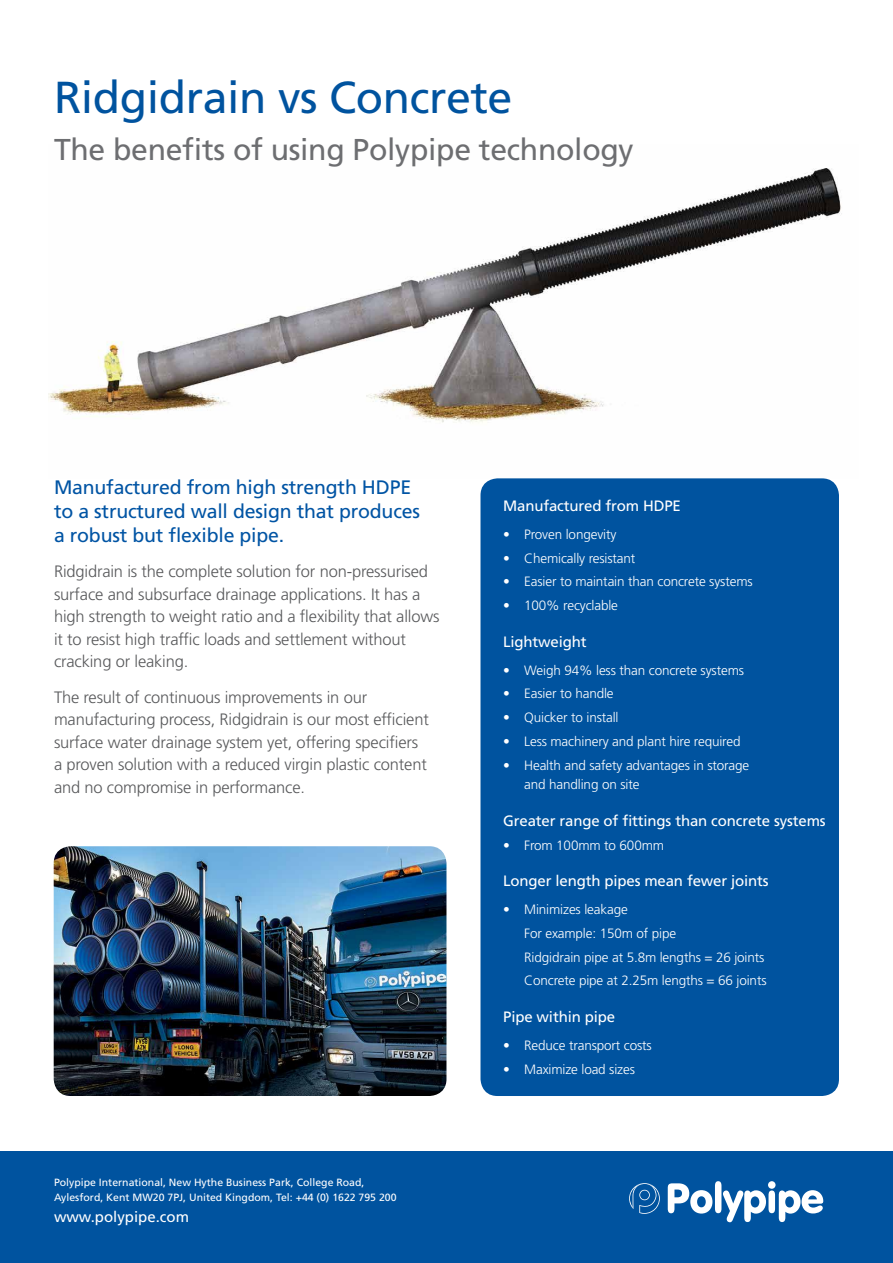
<style>
.page{position:relative;width:893px;height:1263px;background:#fff}
.page>*{position:absolute;margin:0;border:0;box-sizing:border-box;transform-origin:0 0}
.t1{font:44.85px "Frutiger LT Std";letter-spacing:-.01em;color:#00539f}
.t2{font:30.15px "Frutiger LT Std";letter-spacing:-.01em;color:#6d6e71}
.t3{font:19.5px/24px "Frutiger LT Std";letter-spacing:-.01em;color:#0054a4}
.t4{font:300 16.5px/22.5px "Frutiger LT Std";letter-spacing:-.01em;color:#58595b}
.t5{font:15px "Frutiger LT Std";letter-spacing:-.01em;color:#fff}
.t6{font:300 13.5px/23.7px "Frutiger LT Std";letter-spacing:-.01em;color:#fff}
.t7{font:10.5px/15px "Frutiger LT Std";color:#fff}
</style>
<div class="page">
<img style="left:48px;top:168px;width:794px;height:255px">
<div style="left:480px;top:478px;width:359px;height:618px;background:#00539f;border-radius:17px"></div>
<div style="left:0;top:1151px;width:893px;height:112px;background:#00539f"></div>
<svg style="left:629px;top:1183px;width:31px;height:31px"></svg>
<svg style="left:668px;top:1181px;width:155px;height:41px"></svg>
<img style="left:54px;top:846px;width:392px;height:250px">
<h1 class="t1" style="left:54px;top:71px;width:460px">Ridgidrain vs Concrete</h1>
<h2 class="t2" style="left:54px;top:131px;width:581px">The benefits of using Polypipe technology</h2>
<p class="t3" style="left:54px;top:475px;width:368px">Manufactured from high strength HDPE to a structured wall design that produces a robust but flexible pipe.</p>
<p class="t4" style="left:54px;top:561px;width:387px">Ridgidrain is the complete solution for non-pressurised surface and subsurface drainage applications. It has a high strength to weight ratio and a flexibility that allows it to resist high traffic loads and settlement without cracking or leaking.</p>
<p class="t4" style="left:54px;top:686px;width:376px">The result of continuous improvements in our manufacturing process, Ridgidrain is our most efficient surface water drainage system yet, offering specifiers a proven solution with a reduced virgin plastic content and no compromise in performance.</p>
<p class="t7" style="left:54px;top:1175px;width:344px">Polypipe International, New Hythe Business Park, College Road,<br>Aylesford, Kent MW20 7PJ, United Kingdom, Tel: +44 (0) 1622 795 200</p>
<p class="t5" style="left:54px;top:1207px;width:136px">www.polypipe.com</p>
<p class="t5" style="left:503px;top:497px;width:179px">Manufactured from HDPE</p>
<p class="t6" style="left:503px;top:523px;width:115px">• Proven longevity</p>
<p class="t6" style="left:503px;top:546px;width:134px">• Chemically resistant</p>
<p class="t6" style="left:503px;top:570px;width:251px">• Easier to maintain than concrete systems</p>
<p class="t6" style="left:503px;top:594px;width:116px">• 100% recyclable</p>
<p class="t5" style="left:503px;top:633px;width:85px">Lightweight</p>
<p class="t6" style="left:503px;top:658px;width:242px">• Weigh 94% less than concrete systems</p>
<p class="t6" style="left:503px;top:682px;width:112px">• Easier to handle</p>
<p class="t6" style="left:503px;top:706px;width:117px">• Quicker to install</p>
<p class="t6" style="left:503px;top:730px;width:239px">• Less machinery and plant hire required</p>
<p class="t6" style="left:524px;top:755px;width:227px;line-height:19.5px;text-indent:-21px">• Health and safety advantages in storage and handling on site</p>
<p class="t5" style="left:503px;top:812px;width:324px">Greater range of fittings than concrete systems</p>
<p class="t6" style="left:503px;top:833px;width:162px">• From 100mm to 600mm</p>
<p class="t5" style="left:503px;top:872px;width:267px">Longer length pipes mean fewer joints</p>
<p class="t6" style="left:524px;top:898px;width:244px;text-indent:-21px">• Minimizes leakage<br>For example: 150m of pipe<br>Ridgidrain pipe at 5.8m lengths = 26 joints<br>Concrete pipe at 2.25m lengths = 66 joints</p>
<p class="t5" style="left:503px;top:1008px;width:113px">Pipe within pipe</p>
<p class="t6" style="left:503px;top:1033px;width:150px">• Reduce transport costs</p>
<p class="t6" style="left:503px;top:1057px;width:133px">• Maximize load sizes</p>
</div>
